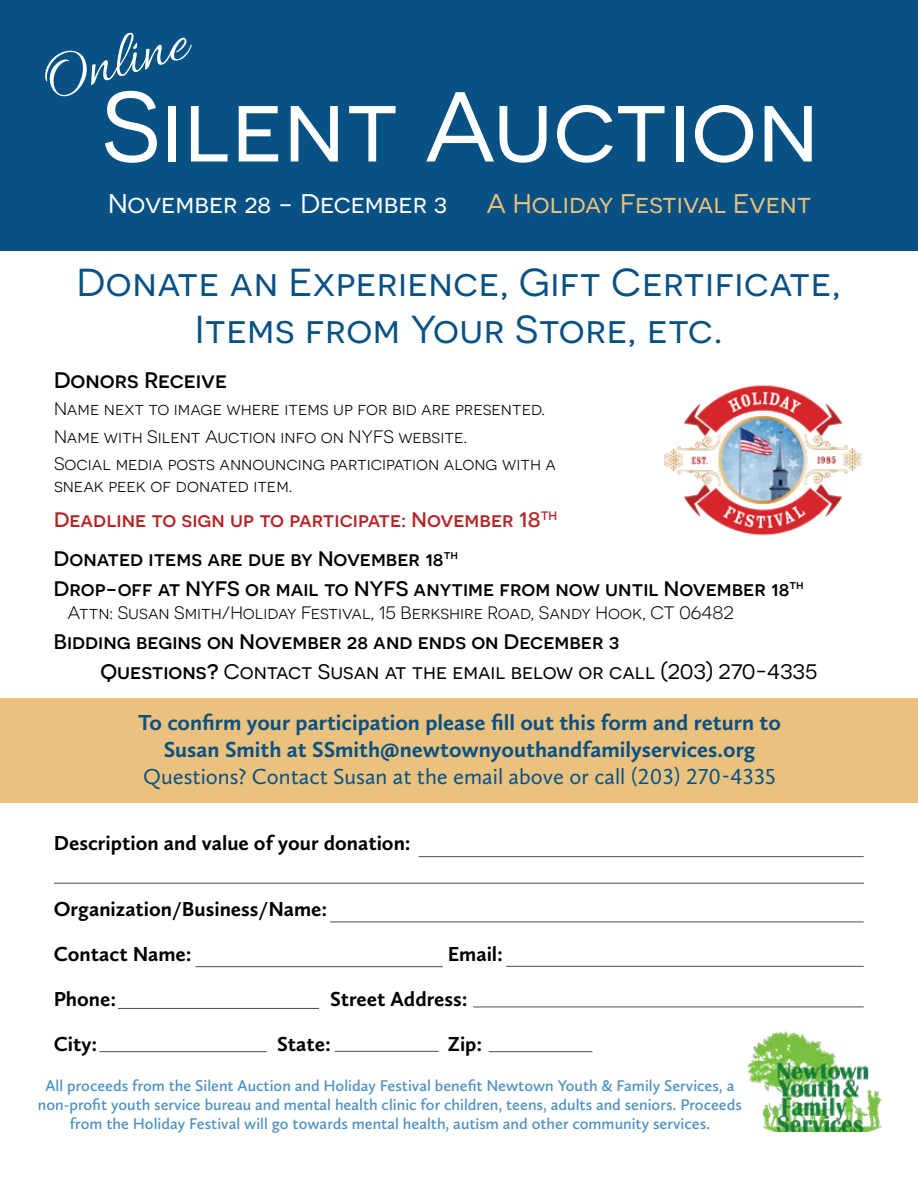
<style>
.page{position:relative;width:918px;height:1188px;background:#fff}
.page>*{position:absolute;margin:0;border:0;box-sizing:border-box;transform-origin:0 0}
.t1{font:99px "Novecentosanswide";color:#fff}
.t2{font:64.5px "Allura";color:#fff}
.t3{font:39px/46.8px "Novecentosanswide";letter-spacing:.01em;color:#085185;text-align:center}
.t4{font:27px "Novecentosanswide";color:#e9c17d}
.t5{font:27px "Novecentosanswide";color:#fff}
.t6{font:700 22.5px/27px "Calluna Sans";color:#085185;text-align:center}
.t7{font:22.5px "Calluna Sans";color:#085185}
.t8{font:500 22.5px "Novecentosanswide";color:#000}
.t9{font:500 21px/30px "Novecentosanswide";color:#000}
.t10{font:700 21px/44.7px "Calluna Sans";color:#000}
.t11{font:500 21px "Novecentosanswide";color:#b62426}
.t12{font:18px/27.8px "Novecentosanswide";color:#000}
.t13{font:600 16.2px/19.4px "Calluna Sans";color:#4e92c3;text-align:center}
.s1{font-weight:400}
</style>
<div class="page">
<div style="left:0;top:698px;width:918px;height:104px;background:#eac17d"></div>
<img style="left:747px;top:1031px;width:134px;height:101px">
<hr style="left:99px;top:1051px;width:167px;height:1px;background:#4d4d4f">
<hr style="left:335px;top:1051px;width:103px;height:1px;background:#4d4d4f">
<hr style="left:489px;top:1051px;width:103px;height:1px;background:#4d4d4f">
<hr style="left:330px;top:922px;width:534px;height:1px;background:#4d4d4f">
<hr style="left:195px;top:966px;width:248px;height:1px;background:#4d4d4f">
<hr style="left:506px;top:966px;width:358px;height:1px;background:#4d4d4f">
<hr style="left:118px;top:1008px;width:201px;height:1px;background:#4d4d4f">
<hr style="left:473px;top:1007px;width:391px;height:1px;background:#4d4d4f">
<hr style="left:418px;top:856px;width:446px;height:1px;background:#4d4d4f">
<hr style="left:54px;top:883px;width:810px;height:1px;background:#4d4d4f">
<div style="left:0;top:0;width:918px;height:251px;background:#085185"></div>
<img style="left:663px;top:385px;width:199px;height:151px">
<h2 class="t2" style="left:33px;top:46px;width:150px;rotate:-16deg">Online</h2>
<h1 class="t1" style="left:102px;top:69px;width:719px">Silent Auction</h1>
<h3 class="t5" style="left:108px;top:187px;width:341px">November 28 - December 3</h3>
<h3 class="t4" style="left:486px;top:187px;width:327px">A Holiday Festival Event</h3>
<h3 class="t3" style="left:77px;top:259px;width:765px">Donate an Experience, Gift Certificate,<br>Items from Your Store, etc.</h3>
<h3 class="t8" style="left:54px;top:367px;width:175px">Donors Receive</h3>
<p class="t12" style="left:54px;top:395px;width:504px">Name next to image where items up for bid are presented.<br>Name with Silent Auction info on NYFS website.<br>Social media posts announcing participation along with a</p>
<p class="t12" style="left:54px;top:472px;width:240px">sneak peek of donated item.</p>
<p class="t11" style="left:54px;top:507px;width:505px">Deadline to sign up to participate: November 18<sup>TH</sup></p>
<p class="t9" style="left:54px;top:544px;width:751px">Donated items are due by November 18<sup>th<br></sup>Drop-off at NYFS or mail to NYFS anytime from now until November 18<sup>th</sup></p>
<p class="t12" style="left:67px;top:598px;width:668px">Attn: Susan Smith/Holiday Festival, 15 Berkshire Road, Sandy Hook, CT 06482</p>
<p class="t9" style="left:100px;top:626px;width:719px;line-height:30.8px;text-indent:-47px">Bidding begins on November 28 and ends on December 3<br>Questions? <span class="s1">Contact Susan at the email below or call (203) 270-4335</span></p>
<h3 class="t6" style="left:138px;top:708px;width:644px">To confirm your participation please fill out this form and return to<br>Susan Smith at SSmith@newtownyouthandfamilyservices.org</h3>
<h3 class="t7" style="left:143px;top:763px;width:634px">Questions? Contact Susan at the email above or call (203) 270-4335</h3>
<p class="t10" style="left:54px;top:820px;width:358px">Description and value of your donation:</p>
<p class="t10" style="left:54px;top:887px;width:275px">Organization/Business/Name:<br>Contact Name:</p>
<p class="t10" style="left:448px;top:931px;width:57px">Email:</p>
<p class="t10" style="left:54px;top:976px;width:64px">Phone:</p>
<p class="t10" style="left:330px;top:976px;width:139px">Street Address:</p>
<p class="t10" style="left:54px;top:1021px;width:45px">City:</p>
<p class="t10" style="left:277px;top:1021px;width:55px">State:</p>
<p class="t10" style="left:448px;top:1021px;width:36px">Zip:</p>
<p class="t13" style="left:38px;top:1075px;width:705px">All proceeds from the Silent Auction and Holiday Festival benefit Newtown Youth &amp; Family Services, a non-profit youth service bureau and mental health clinic for children, teens, adults and seniors. Proceeds from the Holiday Festival will go towards mental health, autism and other community services.</p>
</div>
